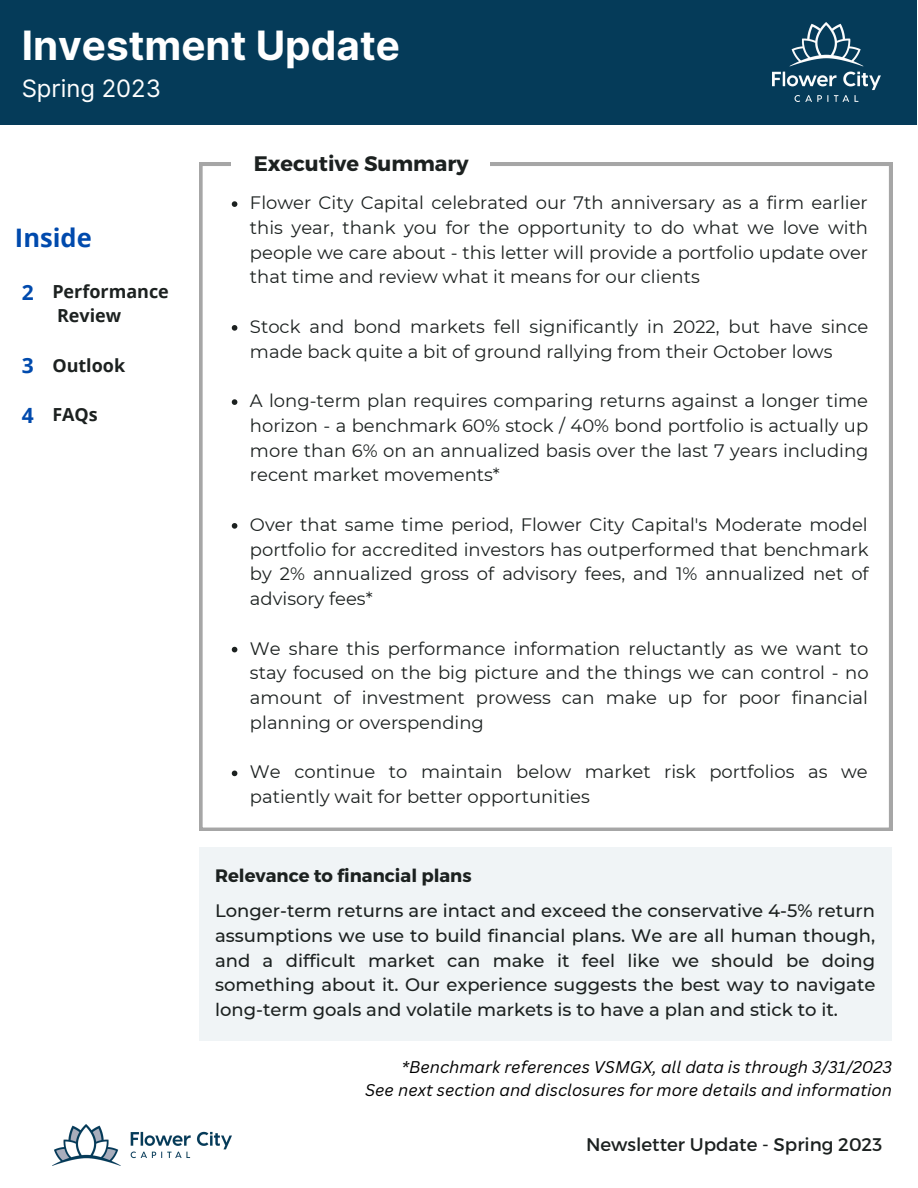
<style>
.page{position:relative;width:918px;height:1188px;background:#fff}
.page>*{position:absolute;margin:0;border:0;box-sizing:border-box;transform-origin:0 0}
.t1{font:700 40.5px "Inter";color:#fff}
.t2{font:700 25.5px "Open Sans";color:#004aad}
.t3{font:24px "Inter";color:#fff}
.t4{font:700 21px "Montserrat";color:#1c2120}
.t5{font:700 21px "Open Sans";color:#004aad}
.t6{font:18.3px "Montserrat";color:#1c2120}
.t7{font:18px/24.8px "Montserrat";color:#1c2120;text-align:justify}
.t8{font:500 18px/24.8px "Montserrat";color:#1c2120;text-align:justify}
.t9{font:700 18px/24.8px "Open Sans";color:#1c2120}
.t10{font:700 18px "Montserrat";color:#1c2120}
.t11{font:italic 16.5px/22.5px "Canva Sans";color:#000;text-align:right}
.s1{font-size:21px;color:#004aad}
</style>
<div class="page">
<svg style="left:199px;top:163px;width:693px;height:668px"></svg>
<div style="left:0;top:0;width:917px;height:125px;background:#053b59"></div>
<img style="left:772px;top:23px;width:108px;height:78px">
<img style="left:53px;top:1125px;width:178px;height:40px">
<div style="left:199px;top:847px;width:693px;height:194px;background:#f0f4f6"></div>
<svg style="left:232px;top:201px;width:5px;height:6px"></svg>
<svg style="left:232px;top:325px;width:5px;height:6px"></svg>
<svg style="left:232px;top:399px;width:5px;height:6px"></svg>
<svg style="left:232px;top:523px;width:5px;height:6px"></svg>
<svg style="left:232px;top:647px;width:5px;height:5px"></svg>
<svg style="left:232px;top:771px;width:5px;height:5px"></svg>
<div style="left:231px;top:131px;width:259px;height:63px;background:#fff"></div>
<h1 class="t1" style="left:22px;top:21px;width:380px">Investment Update</h1>
<h3 class="t3" style="left:22px;top:74px;width:141px">Spring 2023</h3>
<h2 class="t2" style="left:15px;top:220px;width:78px">Inside</h2>
<p class="t9" style="left:52px;top:278px;width:118px">Performance<br>Review</p>
<p class="t9" style="left:52px;top:352px;width:74px">Outlook</p>
<p class="t5" style="left:22px;top:277px;width:13px">2</p>
<p class="t5" style="left:22px;top:351px;width:13px">3</p>
<p class="t9" style="left:22px;top:401px;width:78px"><span class="s1">4</span> FAQs</p>
<p class="t4" style="left:254px;top:149px;width:217px">Executive Summary</p>
<p class="t7" style="left:250px;top:190px;width:620px">Flower City Capital celebrated our 7th anniversary as a firm earlier this year, thank you for the opportunity to do what we love with people we care about - this letter will provide a portfolio update over that time and review what it means for our clients</p>
<p class="t7" style="left:250px;top:314px;width:620px">Stock and bond markets fell significantly in 2022, but have since made back quite a bit of ground rallying from their October lows</p>
<p class="t7" style="left:250px;top:388px;width:620px">A long-term plan requires comparing returns against a longer time horizon - a benchmark 60% stock / 40% bond portfolio is actually up more than 6% on an annualized basis over the last 7 years including recent market movements*</p>
<p class="t7" style="left:250px;top:512px;width:620px">Over that same time period, Flower City Capital's Moderate model portfolio for accredited investors has outperformed that benchmark by 2% annualized gross of advisory fees, and 1% annualized net of advisory fees*</p>
<p class="t7" style="left:250px;top:636px;width:620px">We share this performance information reluctantly as we want to stay focused on the big picture and the things we can control - no amount of investment prowess can make up for poor financial planning or overspending</p>
<p class="t7" style="left:250px;top:760px;width:619px">We continue to maintain below market risk portfolios as we patiently wait for better opportunities</p>
<p class="t10" style="left:215px;top:864px;width:258px">Relevance to financial plans</p>
<p class="t8" style="left:215px;top:898px;width:662px">Longer-term returns are intact and exceed the conservative 4-5% return assumptions we use to build financial plans. We are all human though, and a difficult market can make it feel like we should be doing something about it. Our experience suggests the best way to navigate long-term goals and volatile markets is to have a plan and stick to it.</p>
<p class="t11" style="left:365px;top:1056px;width:528px">*Benchmark references VSMGX, all data is through 3/31/2023<br>See next section and disclosures for more details and information</p>
<p class="t6" style="left:586px;top:1132px;width:298px">Newsletter Update - Spring 2023</p>
</div>
